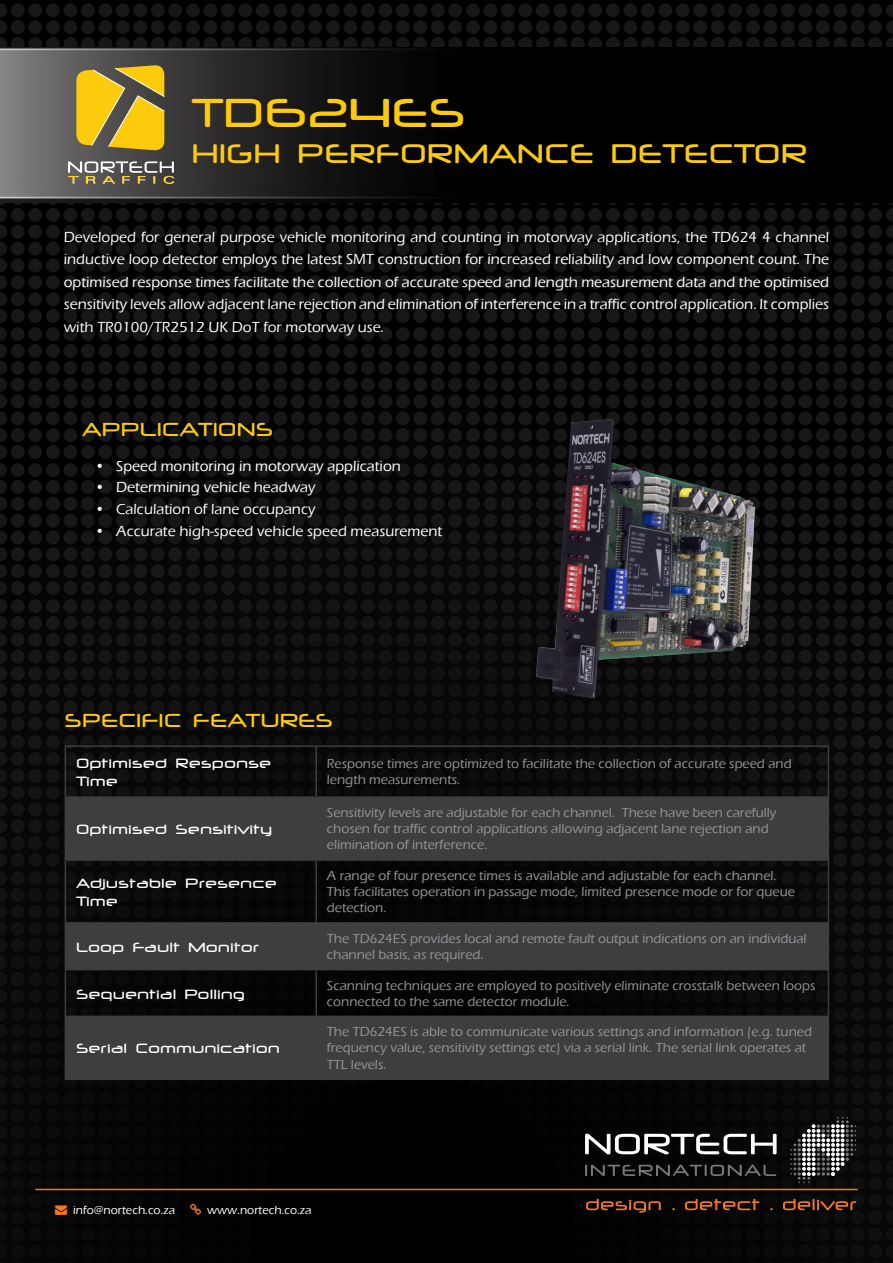
<style>
.page{position:relative;width:893px;height:1263px;background:#fff}
.page>*{position:absolute;margin:0;border:0;box-sizing:border-box;transform-origin:0 0}
.t1{font:500 45px "Nortech";color:#fecb0c}
.t2{font:500 30px "Nortech";color:#fecb0c}
.t3{font:500 21px "Nortech";color:#fecb0c}
.t4{font:500 15px/22.5px "Eras ITC";color:#fff;text-align:justify}
.t5{font:500 15px/18.6px "Nortech";color:#fff}
.t6{font:500 13.5px/16.2px "Eras ITC";color:#939598}
.t7{font:500 12px "Eras ITC";color:#fff}
.s1{color:#f47721}
</style>
<div class="page">
<div style="left:0;top:0;width:893px;height:1263px;background:linear-gradient(to right,#0b0a0b,#0b0a0a)"></div>
<hr style="left:35px;top:1189px;width:823px;height:1px;background:#f27721">
<svg style="left:585px;top:1164px;width:191px;height:12px;background:#282829"></svg>
<svg style="left:585px;top:1133px;width:192px;height:21px"></svg>
<svg style="left:790px;top:1117px;width:66px;height:66px;background:#444"></svg>
<svg style="left:586px;top:1199px;width:75px;height:14px"></svg>
<svg style="left:685px;top:1199px;width:74px;height:11px"></svg>
<svg style="left:783px;top:1199px;width:73px;height:11px"></svg>
<img style="left:0;top:48px;width:893px;height:154px">
<svg style="left:76px;top:65px;width:89px;height:86px;background:#c6a428"></svg>
<svg style="left:68px;top:161px;width:106px;height:23px;background:#7d796d"></svg>
<svg style="left:66px;top:798px;width:762px;height:280px;background:#292829"></svg>
<hr style="left:65px;top:745px;width:251px;height:2px;background:#3e3e3f">
<hr style="left:65px;top:747px;width:1px;height:49px;background:#3e3e3f">
<hr style="left:316px;top:745px;width:513px;height:2px;background:#3e3e3f">
<hr style="left:315px;top:747px;width:2px;height:49px;background:#3e3e3f">
<hr style="left:828px;top:747px;width:1px;height:49px;background:#3e3e3f">
<hr style="left:65px;top:796px;width:251px;height:2px;background:#3e3e3f">
<hr style="left:65px;top:798px;width:1px;height:61px;background:#3e3e3f">
<hr style="left:316px;top:796px;width:513px;height:2px;background:#3e3e3f">
<hr style="left:315px;top:798px;width:2px;height:61px;background:#3e3e3f">
<hr style="left:828px;top:798px;width:1px;height:61px;background:#3e3e3f">
<hr style="left:65px;top:859px;width:251px;height:2px;background:#3e3e3f">
<hr style="left:65px;top:861px;width:1px;height:61px;background:#3e3e3f">
<hr style="left:316px;top:859px;width:513px;height:2px;background:#3e3e3f">
<hr style="left:315px;top:861px;width:2px;height:61px;background:#3e3e3f">
<hr style="left:828px;top:861px;width:1px;height:61px;background:#3e3e3f">
<hr style="left:65px;top:922px;width:251px;height:2px;background:#3e3e3f">
<hr style="left:65px;top:924px;width:1px;height:45px;background:#3e3e3f">
<hr style="left:316px;top:922px;width:513px;height:2px;background:#3e3e3f">
<hr style="left:315px;top:924px;width:2px;height:45px;background:#3e3e3f">
<hr style="left:828px;top:924px;width:1px;height:45px;background:#3e3e3f">
<hr style="left:65px;top:969px;width:251px;height:1px;background:#3e3e3f">
<hr style="left:65px;top:970px;width:1px;height:46px;background:#3e3e3f">
<hr style="left:316px;top:969px;width:513px;height:1px;background:#3e3e3f">
<hr style="left:315px;top:970px;width:2px;height:46px;background:#3e3e3f">
<hr style="left:828px;top:970px;width:1px;height:46px;background:#3e3e3f">
<hr style="left:65px;top:1016px;width:251px;height:1px;background:#3e3e3f">
<hr style="left:65px;top:1017px;width:1px;height:61px;background:#3e3e3f">
<hr style="left:316px;top:1016px;width:513px;height:1px;background:#3e3e3f">
<hr style="left:315px;top:1017px;width:2px;height:61px;background:#3e3e3f">
<hr style="left:828px;top:1017px;width:1px;height:61px;background:#3e3e3f">
<hr style="left:65px;top:1078px;width:251px;height:2px;background:#3e3e3f">
<hr style="left:316px;top:1078px;width:513px;height:2px;background:#3e3e3f">
<img style="left:510px;top:395px;width:272px;height:326px">
<svg style="left:190px;top:1203px;width:11px;height:11px"></svg>
<h1 class="t1" style="left:191px;top:94px;width:276px">TD624ES</h1>
<h2 class="t2" style="left:191px;top:141px;width:617px">HIGH PERFORMANCE DETECTOR</h2>
<p class="t4" style="left:64px;top:226px;width:767px">Developed for general purpose vehicle monitoring and counting in motorway applications, the TD624 4 channel inductive loop detector employs the latest SMT construction for increased reliability and low component count. The optimised response times facilitate the collection of accurate speed and length measurement data and the optimised sensitivity levels allow adjacent lane rejection and elimination of interference in a traffic control application. It complies with TR0100/TR2512 UK DoT for motorway use.</p>
<h3 class="t3" style="left:82px;top:421px;width:193px">APPLICATIONS</h3>
<p class="t4" style="left:95px;top:455px;width:307px">• Speed monitoring in motorway application</p>
<p class="t4" style="left:95px;top:476px;width:222px">• Determining vehicle headway</p>
<p class="t4" style="left:95px;top:498px;width:222px">• Calculation of lane occupancy</p>
<p class="t4" style="left:95px;top:519px;width:349px">• Accurate high-speed vehicle speed measurement</p>
<h3 class="t3" style="left:65px;top:711px;width:270px">SPECIFIC FEATURES</h3>
<p class="t5" style="left:76px;top:754px;width:197px">Optimised Response<br>Time</p>
<p class="t6" style="left:327px;top:756px;width:466px">Response times are optimized to facilitate the collection of accurate speed and length measurements.</p>
<p class="t5" style="left:76px;top:820px;width:198px">Optimised Sensitivity</p>
<p class="t6" style="left:327px;top:804px;width:451px">Sensitivity levels are adjustable for each channel. These have been carefully chosen for traffic control applications allowing adjacent lane rejection and elimination of interference.</p>
<p class="t5" style="left:76px;top:874px;width:202px">Adjustable Presence<br>Time</p>
<p class="t6" style="left:327px;top:867px;width:470px">A range of four presence times is available and adjustable for each channel.<br>This facilitates operation in passage mode, limited presence mode or for queue detection.</p>
<p class="t5" style="left:76px;top:938px;width:185px">Loop Fault Monitor</p>
<p class="t6" style="left:327px;top:930px;width:481px">The TD624ES provides local and remote fault output indications on an individual channel basis, as required.</p>
<p class="t5" style="left:76px;top:985px;width:170px">Sequential Polling</p>
<p class="t6" style="left:327px;top:977px;width:490px">Scanning techniques are employed to positively eliminate crosstalk between loops connected to the same detector module.</p>
<p class="t5" style="left:76px;top:1040px;width:205px">Serial Communication</p>
<p class="t6" style="left:327px;top:1024px;width:487px">The TD624ES is able to communicate various settings and information (e.g. tuned frequency value, sensitivity settings etc) via a serial link. The serial link operates at<br>TTL levels.</p>
<p class="t7" style="left:55px;top:1203px;width:121px"><span class="s1">→</span> info@nortech.co.za</p>
<p class="t7" style="left:207px;top:1203px;width:106px">www.nortech.co.za</p>
</div>
